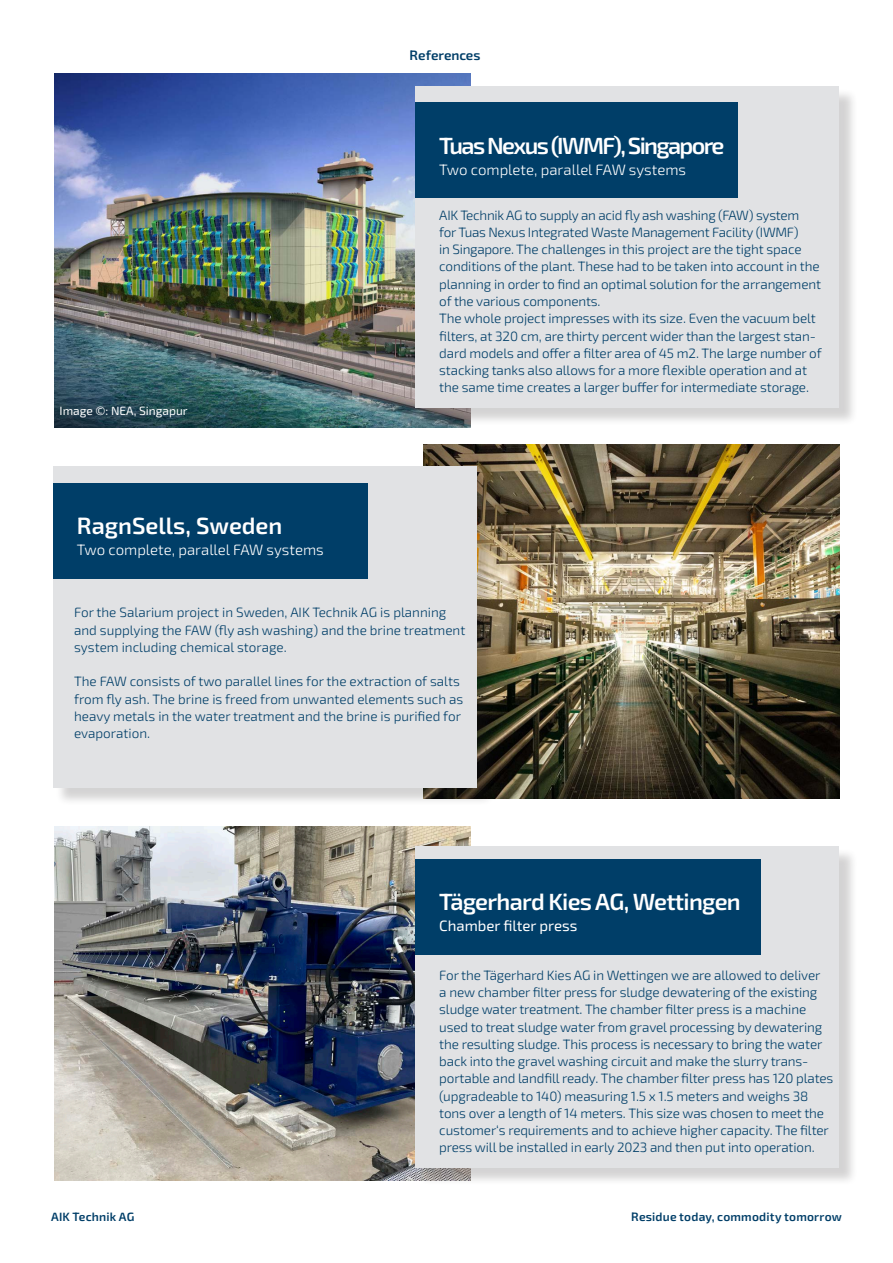
<style>
.page{position:relative;width:893px;height:1263px;background:#fff}
.page>*{position:absolute;margin:0;border:0;box-sizing:border-box;transform-origin:0 0}
.t1{font:600 23.4px "Exo 2";letter-spacing:-.07em;color:#fff}
.t2{font:600 23.4px "Exo 2";letter-spacing:-.03em;color:#fff}
.t3{font:600 23.4px "Exo 2";color:#fff}
.t4{font:300 15px "Exo 2";color:#fff}
.t5{font:15px "Exo 2";color:#fff}
.t6{font:300 13.5px/17.2px "Exo 2";letter-spacing:-.01em;color:#003e68}
.t7{font:600 13.5px "Exo 2";letter-spacing:-.005em;color:#003e68}
.t8{font:600 12px "Exo 2";letter-spacing:.015em;color:#003e68}
.t9{font:12px "Exo 2";color:#fff}
</style>
<div class="page">
<img style="left:54px;top:73px;width:417px;height:354px">
<img style="left:423px;top:444px;width:417px;height:354px">
<img style="left:54px;top:826px;width:417px;height:355px">
<div style="left:418px;top:88px;width:440px;height:338px;background:#231f20;opacity:.2"></div>
<div style="left:415px;top:86px;width:424px;height:322px;background:#e1e2e4"></div>
<div style="left:55px;top:468px;width:440px;height:338px;background:#231f20;opacity:.2"></div>
<div style="left:53px;top:466px;width:424px;height:322px;background:#e1e2e4"></div>
<div style="left:418px;top:848px;width:440px;height:338px;background:#231f20;opacity:.2"></div>
<div style="left:415px;top:846px;width:424px;height:321px;background:#e1e2e4"></div>
<div style="left:415px;top:103px;width:323px;height:95px;background:#003e68"></div>
<div style="left:53px;top:483px;width:315px;height:95px;background:#003e68"></div>
<div style="left:415px;top:859px;width:346px;height:95px;background:#003e68"></div>
<p class="t7" style="left:410px;top:46px;width:72px">References</p>
<p class="t1" style="left:439px;top:129px;width:287px">Tuas Nexus (IWMF), Singapore</p>
<p class="t4" style="left:439px;top:159px;width:248px">Two complete, parallel FAW systems</p>
<p class="t9" style="left:60px;top:402px;width:130px">Image ©: NEA, Singapur</p>
<p class="t3" style="left:77px;top:509px;width:207px">RagnSells, Sweden</p>
<p class="t4" style="left:77px;top:539px;width:248px">Two complete, parallel FAW systems</p>
<p class="t6" style="left:439px;top:206px;width:383px">AIK Technik AG to supply an acid fly ash washing (FAW) system<br>for Tuas Nexus Integrated Waste Management Facility (IWMF)<br>in Singapore. The challenges in this project are the tight space conditions of the plant. These had to be taken into account in the planning in order to find an optimal solution for the arrangement of the various components.</p>
<p class="t6" style="left:439px;top:309px;width:384px">The whole project impresses with its size. Even the vacuum belt filters, at 320 cm, are thirty percent wider than the largest stan&shy;dard models and offer a filter area of 45 m2. The large number of stacking tanks also allows for a more flexible operation and at the same time creates a larger buffer for intermediate storage.</p>
<p class="t6" style="left:74px;top:603px;width:393px">For the Salarium project in Sweden, AIK Technik AG is planning and supplying the FAW (fly ash washing) and the brine treatment system including chemical storage.</p>
<p class="t6" style="left:74px;top:672px;width:391px">The FAW consists of two parallel lines for the extraction of salts from fly ash. The brine is freed from unwanted elements such as heavy metals in the water treatment and the brine is purified for evaporation.</p>
<p class="t2" style="left:439px;top:885px;width:303px">Tägerhard Kies AG, Wettingen</p>
<p class="t5" style="left:439px;top:915px;width:140px">Chamber filter press</p>
<p class="t6" style="left:439px;top:966px;width:396px">For the Tägerhard Kies AG in Wettingen we are allowed to deliver<br>a new chamber filter press for sludge dewatering of the existing sludge water treatment. The chamber filter press is a machine used to treat sludge water from gravel processing by dewatering the resulting sludge. This process is necessary to bring the water back into the gravel washing circuit and make the slurry trans&shy;portable and landfill ready. The chamber filter press has 120 plates (upgradeable to 140) measuring 1.5 x 1.5 meters and weighs 38 tons over a length of 14 meters. This size was chosen to meet the customer‘s requirements and to achieve higher capacity. The filter press will be installed in early 2023 and then put into operation.</p>
<p class="t8" style="left:51px;top:1208px;width:85px">AIK Technik AG</p>
<p class="t8" style="left:631px;top:1208px;width:212px">Residue today, commodity tomorrow</p>
</div>
